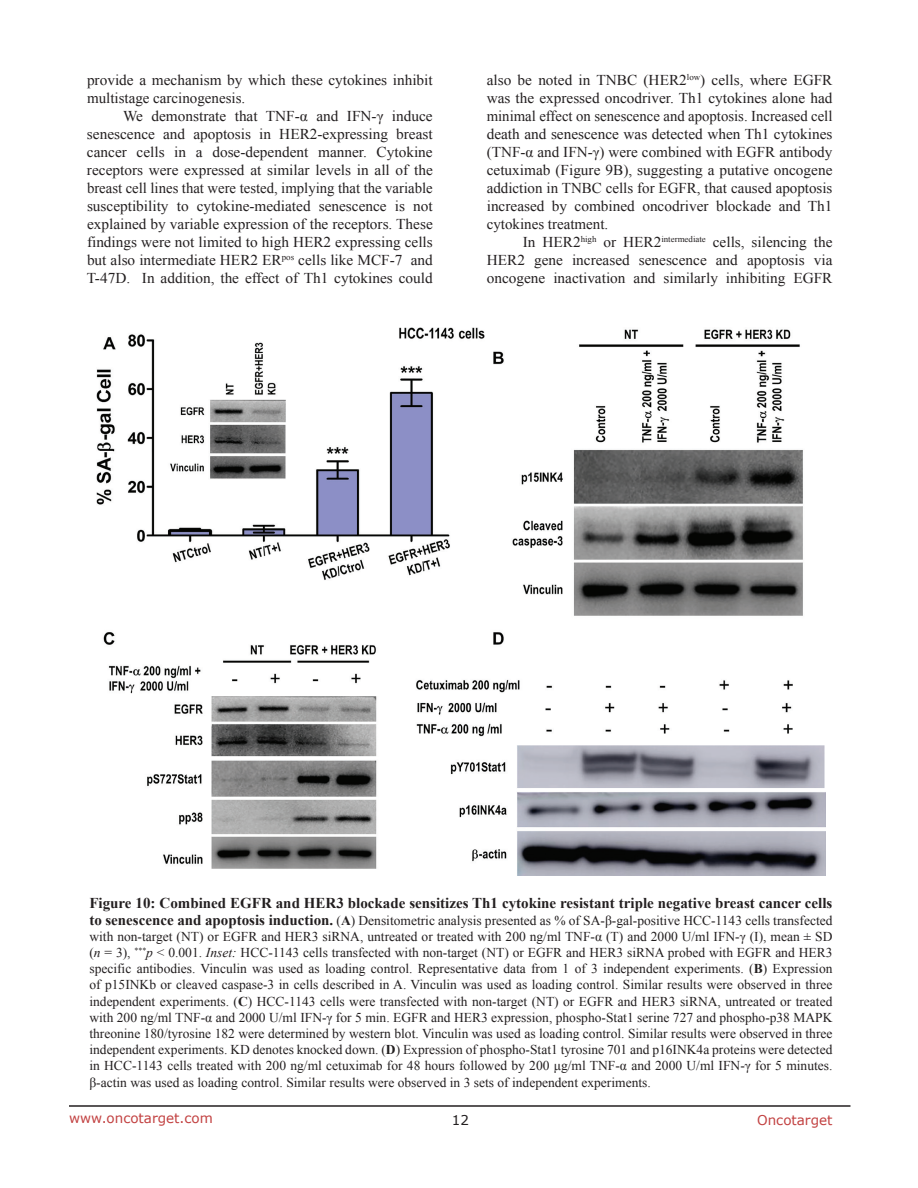
<style>
.page{position:relative;width:918px;height:1188px;background:#fff}
.page>*{position:absolute;margin:0;border:0;box-sizing:border-box;transform-origin:0 0}
.t1{font:15px/18px "Times New Roman";color:#231f20;text-align:justify}
.t2{font:700 15px "Times New Roman";color:#231f20}
.t3{font:13.5px/16.2px "Times New Roman";color:#231f20;text-align:justify}
.t4{font:13.5px "Verdana";color:#c24141}
.t5{font:13.5px "Verdana";color:#231f20}
.s1{font-weight:700;font-size:15px}
.s2{font-weight:700}
.s3{font-style:italic}
</style>
<div class="page">
<hr style="left:69px;top:1105px;width:781px;height:2px;background:#231f20">
<img style="left:96px;top:327px;width:730px;height:548px">
<p class="t1" style="left:87px;top:71px;width:347px">provide a mechanism by which these cytokines inhibit multistage carcinogenesis.</p>
<p class="t1" style="left:87px;top:107px;width:347px;text-indent:36px">We demonstrate that TNF-α and IFN-γ induce senescence and apoptosis in HER2-expressing breast cancer cells in a dose-dependent manner. Cytokine receptors were expressed at similar levels in all of the breast cell lines that were tested, implying that the variable susceptibility to cytokine-mediated senescence is not explained by variable expression of the receptors. These findings were not limited to high HER2 expressing cells but also intermediate HER2 ER<sup>pos</sup> cells like MCF-7 and T-47D. In addition, the effect of Th1 cytokines could</p>
<p class="t1" style="left:487px;top:71px;width:347px">also be noted in TNBC (HER2<sup>low</sup>) cells, where EGFR was the expressed oncodriver. Th1 cytokines alone had minimal effect on senescence and apoptosis. Increased cell death and senescence was detected when Th1 cytokines (TNF-α and IFN-γ) were combined with EGFR antibody cetuximab (Figure 9B), suggesting a putative oncogene addiction in TNBC cells for EGFR, that caused apoptosis increased by combined oncodriver blockade and Th1 cytokines treatment.</p>
<p class="t1" style="left:487px;top:233px;width:347px;text-indent:36px">In HER2<sup>high</sup> or HER2<sup>intermediate</sup> cells, silencing the HER2 gene increased senescence and apoptosis via oncogene inactivation and similarly inhibiting EGFR</p>
<p class="t2" style="left:89px;top:893px;width:745px">Figure 10: Combined EGFR and HER3 blockade sensitizes Th1 cytokine resistant triple negative breast cancer cells</p>
<p class="t3" style="left:89px;top:912px;width:745px"><span class="s1">to senescence and apoptosis induction.</span> (<span class="s2">A</span>) Densitometric analysis presented as % of SA-β-gal-positive HCC-1143 cells transfected with non-target (NT) or EGFR and HER3 siRNA, untreated or treated with 200 ng/ml TNF-α (T) and 2000 U/ml IFN-γ (Ι), mean ± SD (<span class="s3">n</span> = 3), <sup>***</sup><span class="s3">p</span> &lt; 0.001. <span class="s3">Inset:</span> HCC-1143 cells transfected with non-target (NT) or EGFR and HER3 siRNA probed with EGFR and HER3 specific antibodies. Vinculin was used as loading control. Representative data from 1 of 3 independent experiments. (<span class="s2">B</span>) Expression of p15INKb or cleaved caspase-3 in cells described in A. Vinculin was used as loading control. Similar results were observed in three independent experiments. (<span class="s2">C</span>) HCC-1143 cells were transfected with non-target (NT) or EGFR and HER3 siRNA, untreated or treated with 200 ng/ml TNF-α and 2000 U/ml IFN-γ for 5 min. EGFR and HER3 expression, phospho-Stat1 serine 727 and phospho-p38 MAPK threonine 180/tyrosine 182 were determined by western blot. Vinculin was used as loading control. Similar results were observed in three independent experiments. KD denotes knocked down. (<span class="s2">D</span>) Expression of phospho-Stat1 tyrosine 701 and p16INK4a proteins were detected in HCC-1143 cells treated with 200 ng/ml cetuximab for 48 hours followed by 200 μg/ml TNF-α and 2000 U/ml IFN-γ for 5 minutes. β-actin was used as loading control. Similar results were observed in 3 sets of independent experiments.</p>
<p class="t4" style="left:69px;top:1109px;width:145px">www.oncotarget.com</p>
<p class="t5" style="left:452px;top:1111px;width:19px">12</p>
<p class="t4" style="left:757px;top:1111px;width:77px">Oncotarget</p>
</div>
